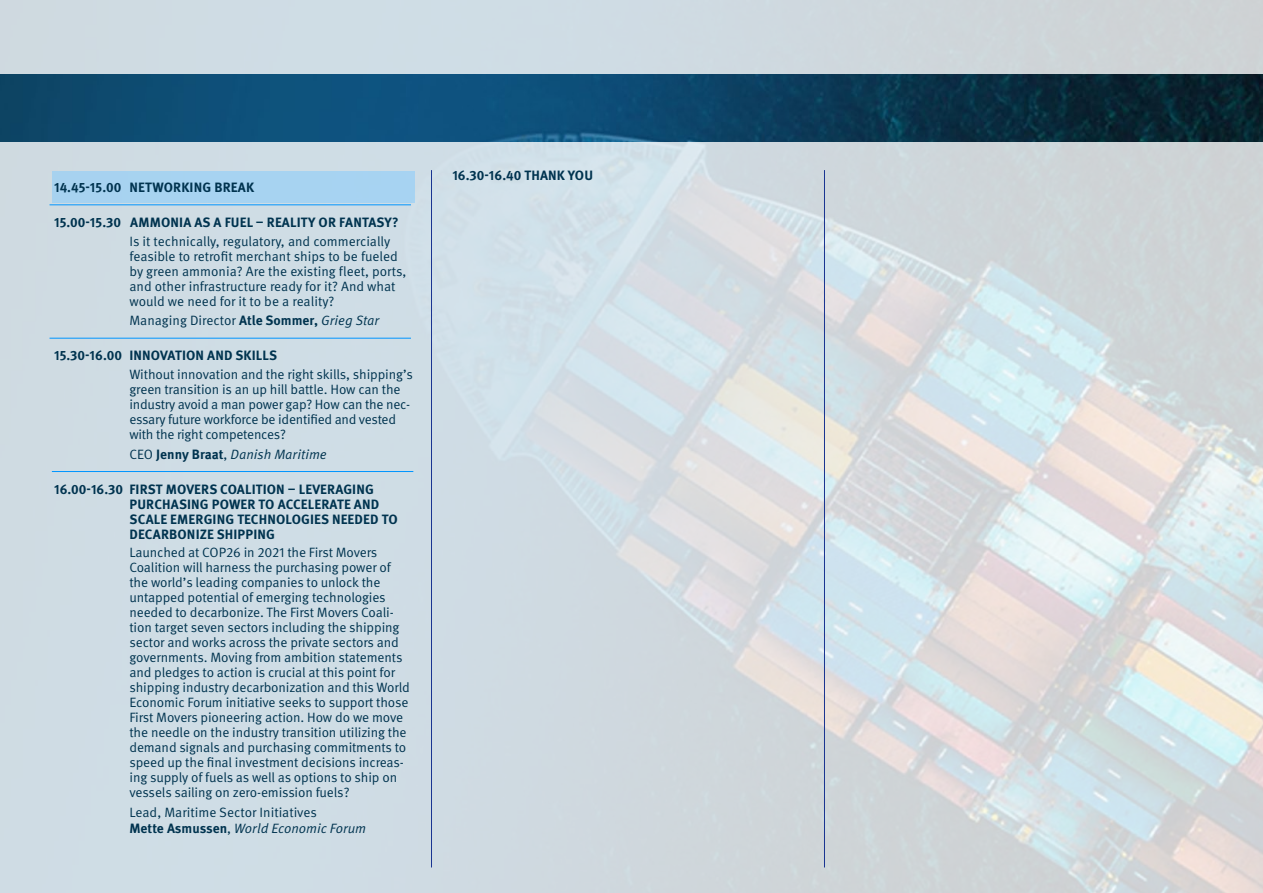
<style>
.page{position:relative;width:1263px;height:893px;background:#fff}
.page>*{position:absolute;margin:0;border:0;box-sizing:border-box;transform-origin:0 0}
.t1{font:13.5px/15px "Meta Pro Norm";letter-spacing:-.01em;color:#00334f}
.t2{font:700 13.5px/15px "Meta Pro";letter-spacing:.01em;color:#00334f}
.t3{font:13.5px "Meta Pro Norm Ita";color:#00334f}
.s1{font-family:"Meta Pro";font-weight:700}
.s2{font-family:"Meta Pro Norm Ita"}
.s3{font-family:"Meta Pro Norm"}
</style>
<div class="page">
<img style="left:0;top:0;width:1263px;height:893px">
<hr style="left:431px;top:170px;width:1px;height:697px;background:#193491">
<hr style="left:824px;top:170px;width:1px;height:697px;background:#193491">
<div style="left:52px;top:171px;width:362px;height:32px;background:#a7d3f1"></div>
<hr style="left:50px;top:204px;width:361px;height:1px;background:#0095ff">
<hr style="left:50px;top:338px;width:361px;height:1px;background:#0095ff">
<hr style="left:52px;top:471px;width:361px;height:1px;background:#0095ff">
<p class="t2" style="left:54px;top:179px;width:202px">14.45-15.00 NETWORKING BREAK</p>
<p class="t2" style="left:54px;top:214px;width:346px">15.00-15.30 AMMONIA AS A FUEL – REALITY OR FANTASY?</p>
<p class="t1" style="left:129px;top:233px;width:279px">Is it technically, regulatory, and commercially feasible to retrofit merchant ships to be fueled by green ammonia? Are the existing fleet, ports, and other infrastructure ready for it? And what would we need for it to be a reality?</p>
<p class="t1" style="left:129px;top:312px;width:252px">Managing Director <span class="s1">Atle Sommer,</span> <span class="s2">Grieg Star</span></p>
<p class="t2" style="left:54px;top:347px;width:224px">15.30-16.00 INNOVATION AND SKILLS</p>
<p class="t1" style="left:129px;top:366px;width:285px">Without innovation and the right skills, shipping’s green transition is an up hill battle. How can the industry avoid a man power gap? How can the nec&shy;essary future workforce be identified and vested with the right competences?</p>
<p class="t3" style="left:129px;top:444px;width:199px"><span class="s3">CEO</span> <span class="s1">Jenny Braat</span><span class="s3">,</span> Danish Maritime</p>
<p class="t2" style="left:130px;top:481px;width:270px;text-indent:-76px">16.00-16.30 FIRST MOVERS COALITION – LEVERAGING PURCHASING POWER TO ACCELERATE AND SCALE EMERGING TECHNOLOGIES NEEDED TO DECARBONIZE SHIPPING</p>
<p class="t1" style="left:129px;top:544px;width:282px">Launched at COP26 in 2021 the First Movers Coalition will harness the purchasing power of the world’s leading companies to unlock the untapped potential of emerging technologies needed to decarbonize. The First Movers Coali&shy;tion target seven sectors including the shipping sector and works across the private sectors and governments. Moving from ambition statements and pledges to action is crucial at this point for shipping industry decarbonization and this World Economic Forum initiative seeks to support those First Movers pioneering action. How do we move the needle on the industry transition utilizing the demand signals and purchasing commitments to speed up the final investment decisions increas&shy;ing supply of fuels as well as options to ship on vessels sailing on zero-emission fuels?</p>
<p class="t1" style="left:129px;top:804px;width:189px">Lead, Maritime Sector Initiatives</p>
<p class="t3" style="left:129px;top:818px;width:238px"><span class="s1">Mette Asmussen</span><span class="s3">,</span> World Economic Forum</p>
<p class="t2" style="left:452px;top:167px;width:142px">16.30-16.40 THANK YOU</p>
</div>
